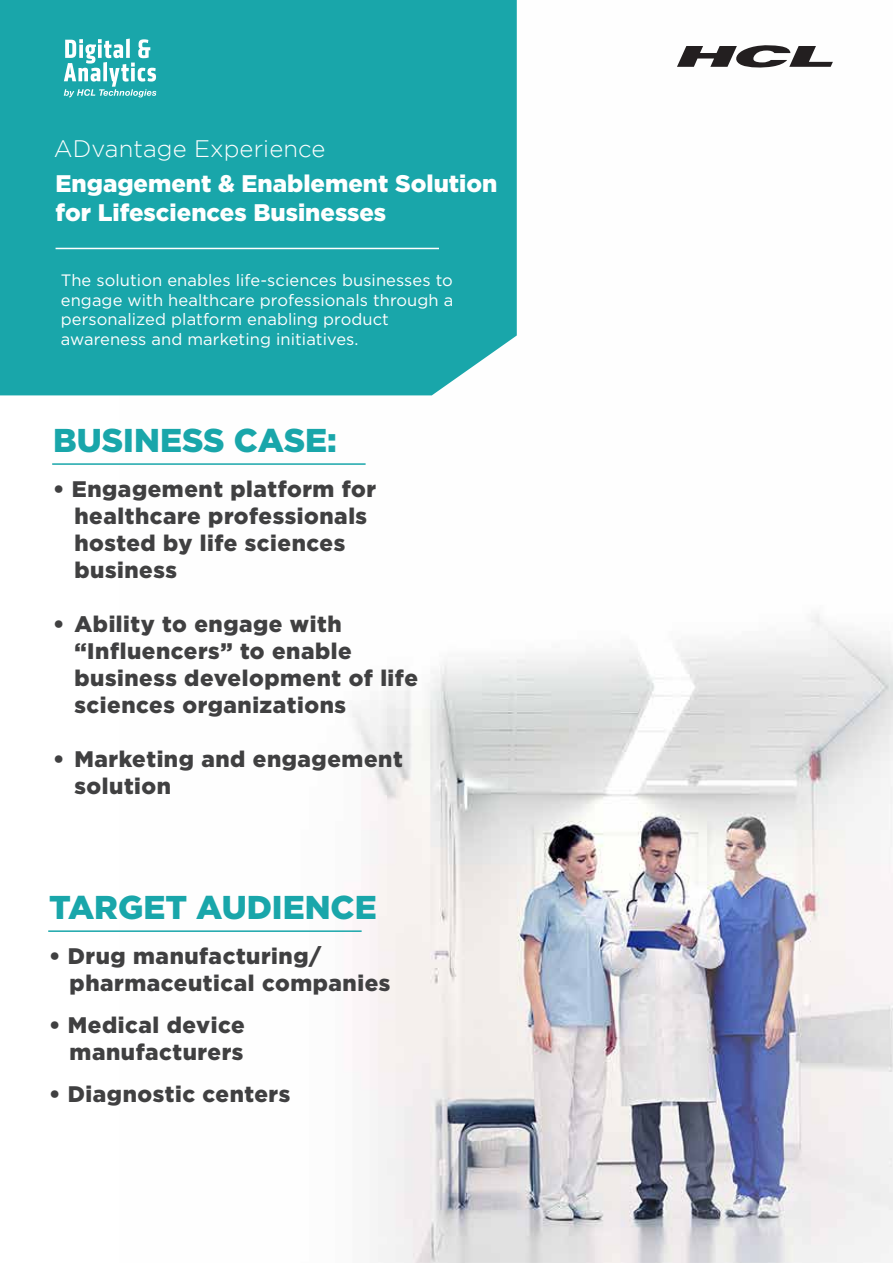
<style>
.page{position:relative;width:893px;height:1263px;background:#fff}
.page>*{position:absolute;margin:0;border:0;box-sizing:border-box;transform-origin:0 0}
.t1{font:900 33px "Gotham";color:#19a6aa}
.t2{font:900 24px/28.8px "Gotham";color:#fff}
.t3{font:300 23.85px "Gotham";letter-spacing:.005em;color:#fff}
.t4{font:900 22.5px/27px "Gotham";letter-spacing:.025em;color:#404041}
.t5{font:16.5px/19.8px "Gotham";letter-spacing:.005em;color:#fff}
</style>
<div class="page">
<img style="left:120px;top:395px;width:773px;height:868px">
<div style="left:0;top:0;width:517px;height:395px;background:#19a6aa"></div>
<hr style="left:56px;top:248px;width:383px;height:1px;background:#fff">
<hr style="left:52px;top:463px;width:314px;height:2px;background:#19a6aa">
<svg style="left:64px;top:39px;width:92px;height:58px"></svg>
<svg style="left:677px;top:45px;width:156px;height:23px"></svg>
<hr style="left:48px;top:930px;width:314px;height:2px;background:#19a6aa">
<p class="t3" style="left:54px;top:136px;width:273px">ADvantage Experience</p>
<p class="t2" style="left:56px;top:169px;width:443px">Engagement &amp; Enablement Solution for Lifesciences Businesses</p>
<p class="t5" style="left:61px;top:270px;width:394px">The solution enables life-sciences businesses to engage with healthcare professionals through a personalized platform enabling product awareness and marketing initiatives.</p>
<h1 class="t1" style="left:53px;top:421px;width:285px">BUSINESS CASE:</h1>
<p class="t4" style="left:74px;top:475px;width:303px;text-indent:-21px">• Engagement platform for healthcare professionals hosted by life sciences business</p>
<p class="t4" style="left:74px;top:610px;width:345px;text-indent:-21px">• Ability to engage with “Influencers” to enable business development of life sciences organizations</p>
<p class="t4" style="left:74px;top:745px;width:330px;text-indent:-21px">• Marketing and engagement solution</p>
<h1 class="t1" style="left:49px;top:888px;width:329px">TARGET AUDIENCE</h1>
<p class="t4" style="left:70px;top:942px;width:322px;text-indent:-20px">• Drug manufacturing/ pharmaceutical companies</p>
<p class="t4" style="left:49px;top:1011px;width:197px;text-align:right">• Medical device manufacturers</p>
<p class="t4" style="left:49px;top:1080px;width:243px">• Diagnostic centers</p>
</div>
